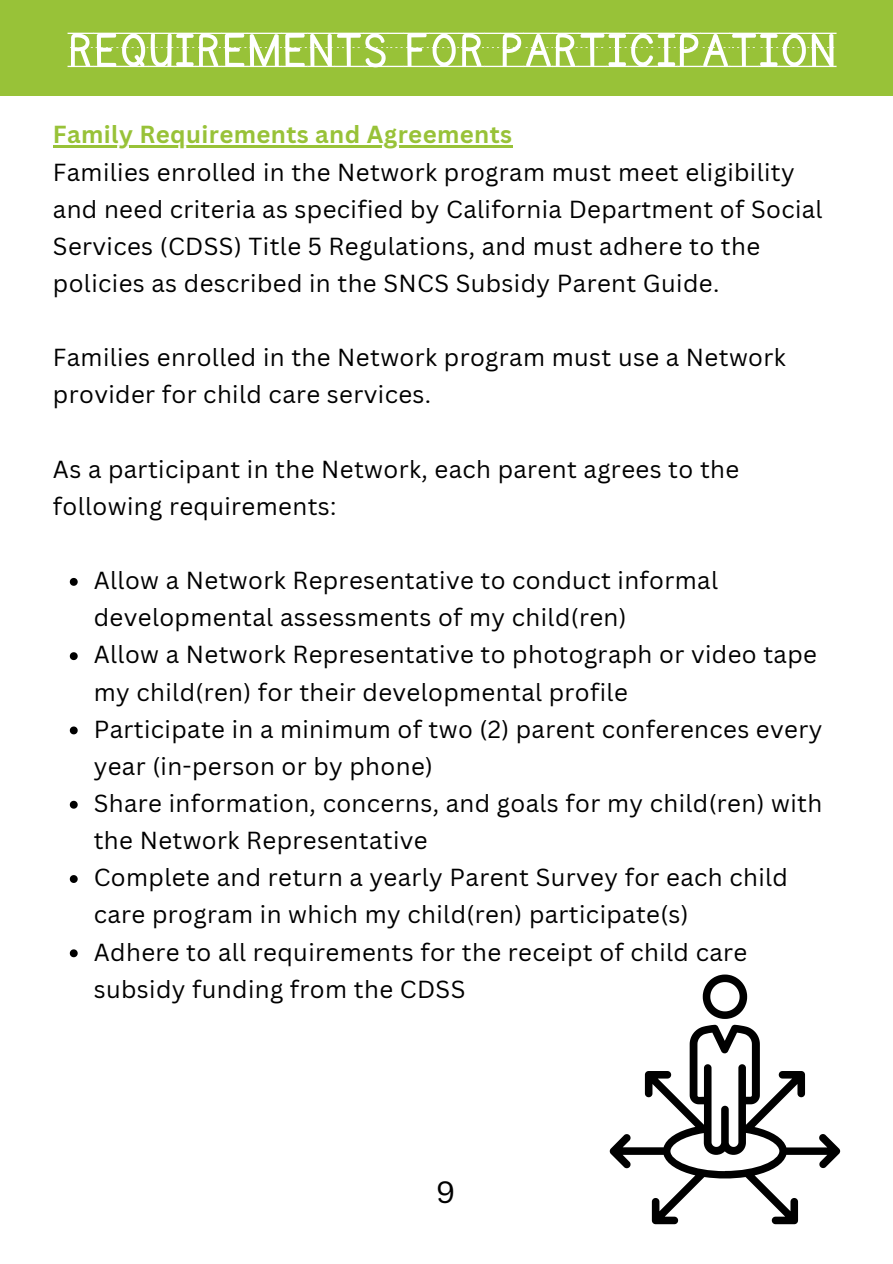
<style>
.page{position:relative;width:893px;height:1264px;background:#fff}
.page>*{position:absolute;margin:0;border:0;box-sizing:border-box;transform-origin:0 0}
.t1{font:54px "KG Primary Penmanship Lined";color:#fff}
.t2{font:30px "Canva Sans";color:#000}
.t3{font:24px/37.2px "Canva Sans";letter-spacing:.015em;color:#000}
.t4{font:700 24px "Canva Sans";letter-spacing:.015em;color:#98c238}
</style>
<div class="page">
<div style="left:0;top:0;width:892px;height:96px;background:#98c238"></div>
<hr style="left:53px;top:146px;width:459px;height:2px;background:#98c238">
<svg style="left:70px;top:578px;width:8px;height:8px"></svg>
<svg style="left:70px;top:652px;width:8px;height:8px"></svg>
<svg style="left:70px;top:726px;width:8px;height:8px"></svg>
<svg style="left:70px;top:800px;width:8px;height:8px"></svg>
<svg style="left:70px;top:875px;width:8px;height:8px"></svg>
<svg style="left:70px;top:949px;width:8px;height:8px"></svg>
<svg style="left:702px;top:974px;width:45px;height:44px"></svg>
<svg style="left:609px;top:1024px;width:231px;height:200px"></svg>
<p class="t1" style="left:68px;top:24px;width:769px">REQUIREMENTS FOR PARTICIPATION</p>
<p class="t4" style="left:53px;top:118px;width:460px">Family Requirements and Agreements</p>
<p class="t3" style="left:53px;top:153px;width:771px">Families enrolled in the Network program must meet eligibility and need criteria as specified by California Department of Social Services (CDSS) Title 5 Regulations, and must adhere to the policies as described in the SNCS Subsidy Parent Guide.</p>
<p class="t3" style="left:53px;top:338px;width:734px">Families enrolled in the Network program must use a Network provider for child care services.</p>
<p class="t3" style="left:53px;top:450px;width:687px">As a participant in the Network, each parent agrees to the following requirements:</p>
<p class="t3" style="left:94px;top:561px;width:625px">Allow a Network Representative to conduct informal developmental assessments of my child(ren)</p>
<p class="t3" style="left:94px;top:635px;width:724px">Allow a Network Representative to photograph or video tape my child(ren) for their developmental profile</p>
<p class="t3" style="left:94px;top:709px;width:730px">Participate in a minimum of two (2) parent conferences every year (in-person or by phone)</p>
<p class="t3" style="left:94px;top:784px;width:730px">Share information, concerns, and goals for my child(ren) with the Network Representative</p>
<p class="t3" style="left:94px;top:858px;width:695px">Complete and return a yearly Parent Survey for each child care program in which my child(ren) participate(s)</p>
<p class="t3" style="left:94px;top:932px;width:655px">Adhere to all requirements for the receipt of child care subsidy funding from the CDSS</p>
<p class="t2" style="left:436px;top:1170px;width:21px">9</p>
</div>
